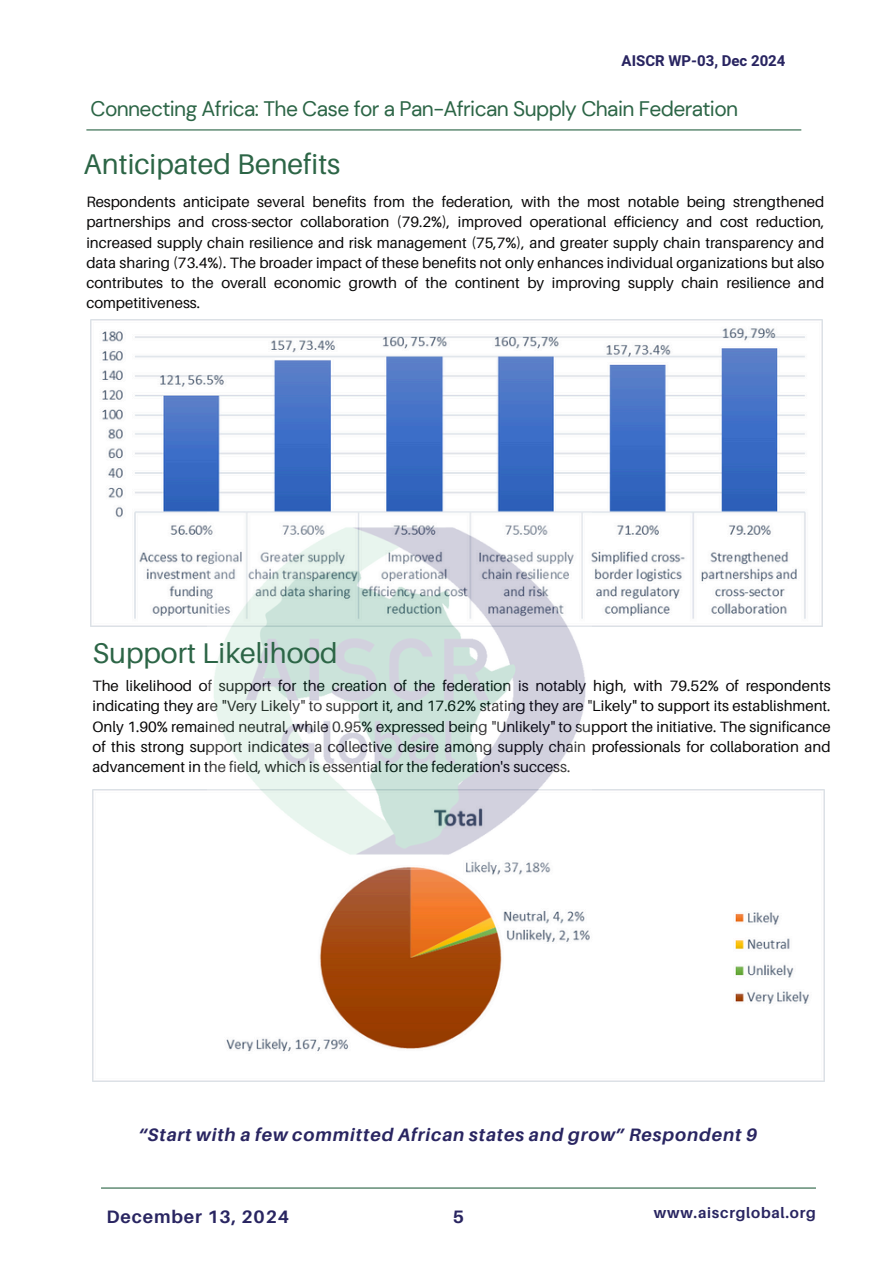
<style>
.page{position:relative;width:894px;height:1264px;background:#fff}
.page>*{position:absolute;margin:0;border:0;box-sizing:border-box;transform-origin:0 0}
.t1{font:28.5px "Aileron";color:#2c6546}
.t2{font:21px "DM Sans";letter-spacing:-.03em;color:#2c6546}
.t3{font:italic 700 18px "Aileron";letter-spacing:.05em;color:#292561}
.t4{font:700 18px "Aileron";letter-spacing:.05em;color:#292561}
.t5{font:15px/20.2px "Aileron";color:#070606;text-align:justify}
.t6{font:700 15px "Aileron";letter-spacing:.05em;color:#292561}
.t7{font:700 15px "Heebo";color:#292561}
</style>
<div class="page">
<hr style="left:101px;top:1187px;width:714px;height:1px;background:#2c6546">
<hr style="left:86px;top:129px;width:715px;height:1px;background:#2c6546">
<img style="left:90px;top:319px;width:732px;height:307px">
<img style="left:93px;top:789px;width:731px;height:292px">
<img style="left:208px;top:513px;width:383px;height:356px">
<h1 class="t7" style="left:621px;top:50px;width:165px">AISCR WP-03, Dec 2024</h1>
<h1 class="t2" style="left:90px;top:96px;width:649px">Connecting Africa: The Case for a Pan-African Supply Chain Federation</h1>
<p class="t1" style="left:84px;top:147px;width:258px">Anticipated Benefits</p>
<h4 class="t5" style="left:86px;top:191px;width:739px">Respondents anticipate several benefits from the federation, with the most notable being strengthened partnerships and cross-sector collaboration (79.2%), improved operational efficiency and cost reduction, increased supply chain resilience and risk management (75,7%), and greater supply chain transparency and data sharing (73.4%). The broader impact of these benefits not only enhances individual organizations but also contributes to the overall economic growth of the continent by improving supply chain resilience and competitiveness.</h4>
<p class="t1" style="left:93px;top:635px;width:246px">Support Likelihood</p>
<p class="t5" style="left:93px;top:675px;width:739px">The likelihood of support for the creation of the federation is notably high, with 79.52% of respondents indicating they are "Very Likely" to support it, and 17.62% stating they are "Likely" to support its establishment.<br>Only 1.90% remained neutral, while 0.95% expressed being "Unlikely" to support the initiative. The significance of this strong support indicates a collective desire among supply chain professionals for collaboration and advancement in the field, which is essential for the federation's success.</p>
<p class="t3" style="left:138px;top:1123px;width:620px">“Start with a few committed African states and grow” Respondent 9</p>
<p class="t4" style="left:106px;top:1205px;width:184px">December 13, 2024</p>
<p class="t4" style="left:452px;top:1205px;width:13px">5</p>
<h2 class="t6" style="left:653px;top:1202px;width:163px">www.aiscrglobal.org</h2>
</div>
